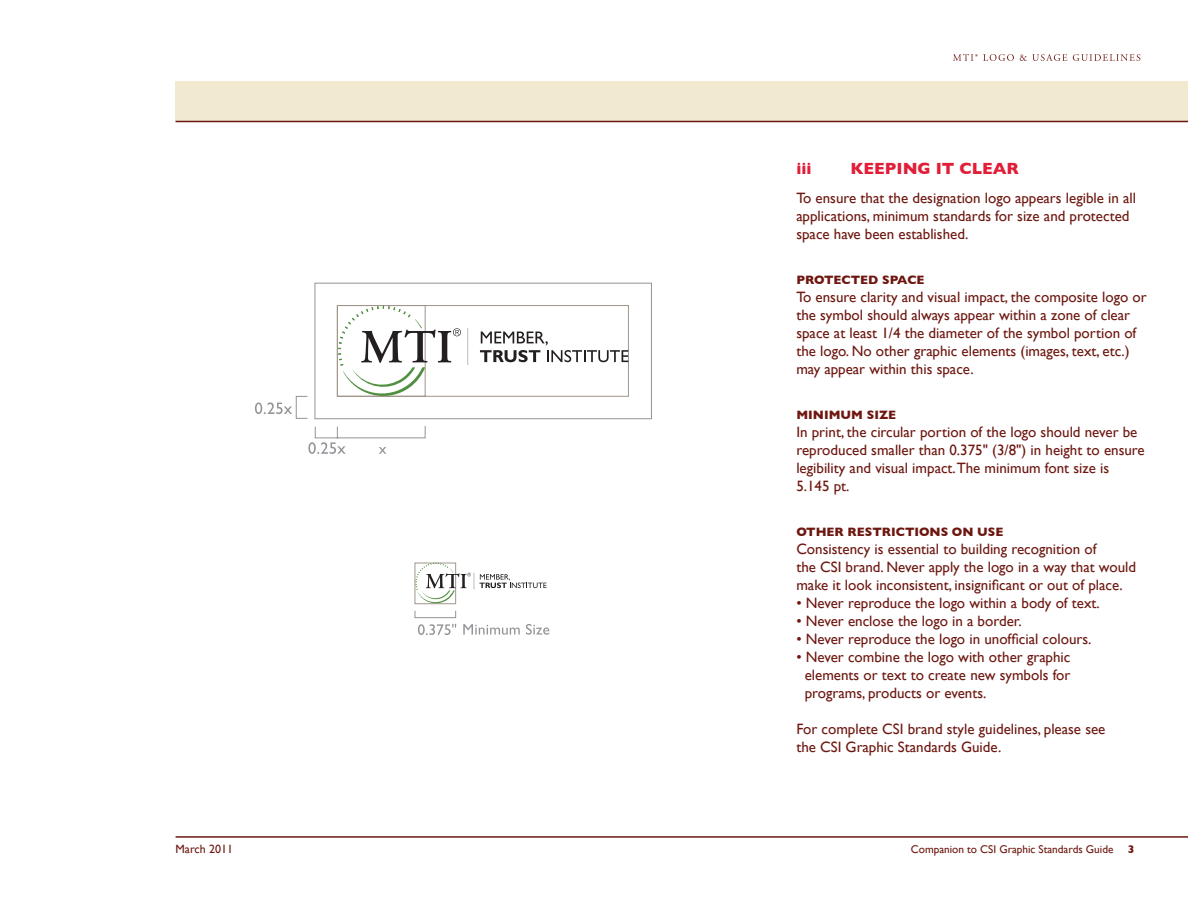
<style>
.page{position:relative;width:1188px;height:918px;background:#fff}
.page>*{position:absolute;margin:0;border:0;box-sizing:border-box;transform-origin:0 0}
.t1{font:700 16.5px "Gill Sans";color:#e21d37}
.t2{font:15px/18px "Gill Sans";color:#6d1710}
.t3{font:700 12.3px "Gill Sans";color:#6d1710}
.t4{font:12px "Gill Sans";letter-spacing:.025em;color:#6d1710}
.t5{font:12px "Gill Sans";color:#6d1710}
.t6{font:11.25px "Gill Sans";color:#6d1710}
.t7{font:700 11.25px "Gill Sans";color:#6d1710}
.s1{font-weight:700}
</style>
<div class="page">
<div style="left:176px;top:81px;width:1012px;height:40px;background:#f1e9d0"></div>
<hr style="left:176px;top:121px;width:1012px;height:1px;background:#6d1710">
<hr style="left:176px;top:836px;width:1012px;height:2px;background:#6d1710">
<svg style="left:308px;top:426px;width:118px;height:28px"></svg>
<svg style="left:255px;top:402px;width:37px;height:12px"></svg>
<div style="left:296px;top:396px;width:12px;height:23px;border:1px solid #929497"></div>
<div style="left:315px;top:283px;width:337px;height:136px;border:1px solid #929497"></div>
<svg style="left:337px;top:305px;width:292px;height:92px"></svg>
<div style="left:415px;top:563px;width:41px;height:41px;border:1px solid #a2958a"></div>
<svg style="left:418px;top:624px;width:38px;height:11px"></svg>
<div style="left:415px;top:611px;width:41px;height:7px;border:1px solid #929497"></div>
<svg style="left:463px;top:624px;width:57px;height:11px"></svg>
<svg style="left:526px;top:624px;width:23px;height:11px"></svg>
<svg style="left:416px;top:563px;width:131px;height:42px"></svg>
<svg style="left:953px;top:54px;width:187px;height:7px"></svg>
<p class="t1" style="left:796px;top:159px;width:17px">iii</p>
<p class="t1" style="left:850px;top:159px;width:170px">KEEPING IT CLEAR</p>
<p class="t2" style="left:796px;top:188px;width:341px">To ensure that the designation logo appears legible in all applications, minimum standards for size and protected space have been established.</p>
<p class="t3" style="left:796px;top:272px;width:130px">PROTECTED SPACE</p>
<p class="t2" style="left:796px;top:287px;width:352px">To ensure clarity and visual impact, the composite logo or the symbol should always appear within a zone of clear space at least 1/4 the diameter of the symbol portion of the logo. No other graphic elements (images, text, etc.) may appear within this space.</p>
<p class="t3" style="left:796px;top:407px;width:101px">MINIMUM SIZE</p>
<p class="t2" style="left:796px;top:422px;width:350px">In print, the circular portion of the logo should never be reproduced smaller than 0.375" (3/8") in height to ensure legibility and visual impact.The minimum font size is 5.145 pt.</p>
<p class="t3" style="left:796px;top:524px;width:209px">OTHER RESTRICTIONS ON USE</p>
<p class="t2" style="left:796px;top:539px;width:341px">Consistency is essential to building recognition of<br>the CSI brand. Never apply the logo in a way that would make it look inconsistent, insignificant or out of place.</p>
<p class="t2" style="left:796px;top:593px;width:305px">• Never reproduce the logo within a body of text.</p>
<p class="t2" style="left:796px;top:611px;width:227px">• Never enclose the logo in a border.</p>
<p class="t2" style="left:796px;top:629px;width:297px">• Never reproduce the logo in unofficial colours.</p>
<p class="t2" style="left:805px;top:647px;width:267px;text-align:justify;text-indent:-8px">• Never combine the logo with other graphic elements or text to create new symbols for programs, products or events.</p>
<p class="t2" style="left:796px;top:719px;width:311px">For complete CSI brand style guidelines, please see the CSI Graphic Standards Guide.</p>
<p class="t5" style="left:176px;top:842px;width:59px">March 2011</p>
<p class="t6" style="left:911px;top:843px;width:204px">Companion to CSI Graphic Standards Guide</p>
<p class="t7" style="left:1128px;top:843px;width:8px">3</p>
<p class="t4" style="left:964px;top:842px;width:179px">Appendix: Designation Logos <span class="s1">71</span></p>
</div>
